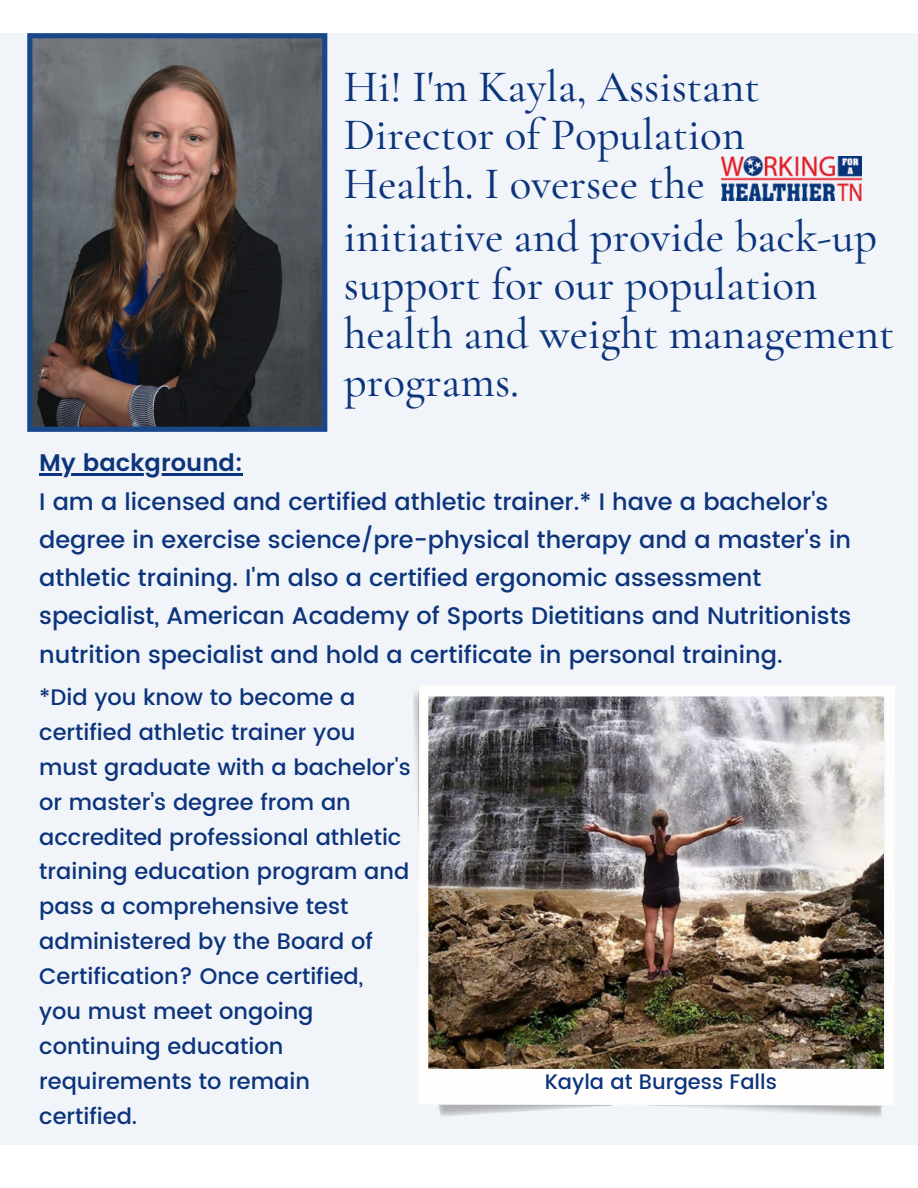
<style>
.page{position:relative;width:918px;height:1188px;background:#fff}
.page>*{position:absolute;margin:0;border:0;box-sizing:border-box;transform-origin:0 0}
.t1{font:500 45px/48.3px "Cormorant Garamond";color:#0c347c}
.t2{font:500 24px/38.2px "Poppins";color:#0c347c}
.t3{font:600 24px "Poppins";color:#0c347c}
.t4{font:500 22.5px/34.8px "Poppins";color:#0c347c}
.t5{font:500 21px "Poppins";color:#0c347c}
</style>
<div class="page">
<div style="left:0;top:33px;width:918px;height:1112px;background:#f1f5f9"></div>
<svg style="left:27px;top:33px;width:300px;height:399px;background:#524e51"></svg>
<img style="left:721px;top:157px;width:141px;height:43px">
<img style="left:413px;top:686px;width:482px;height:431px">
<hr style="left:39px;top:474px;width:204px;height:2px;background:#0c347c">
<p class="t1" style="left:344px;top:63px;width:417px">Hi! I'm Kayla, Assistant<br>Director of Population<br>Health. I oversee the</p>
<p class="t1" style="left:344px;top:213px;width:552px">initiative and provide back-up support for our population health and weight management programs.</p>
<p class="t3" style="left:39px;top:449px;width:205px">My background:</p>
<p class="t2" style="left:39px;top:482px;width:814px">I am a licensed and certified athletic trainer.* I have a bachelor's degree in exercise science/pre-physical therapy and a master's in athletic training. I'm also a certified ergonomic assessment specialist, American Academy of Sports Dietitians and Nutritionists nutrition specialist and hold a certificate in personal training.</p>
<p class="t4" style="left:39px;top:680px;width:373px">*Did you know to become a certified athletic trainer you must graduate with a bachelor's or master's degree from an accredited professional athletic training education program and pass a comprehensive test administered by the Board of<br>Certification? Once certified, you must meet ongoing continuing education requirements to remain certified.</p>
<p class="t5" style="left:545px;top:1070px;width:234px">Kayla at Burgess Falls</p>
</div>
